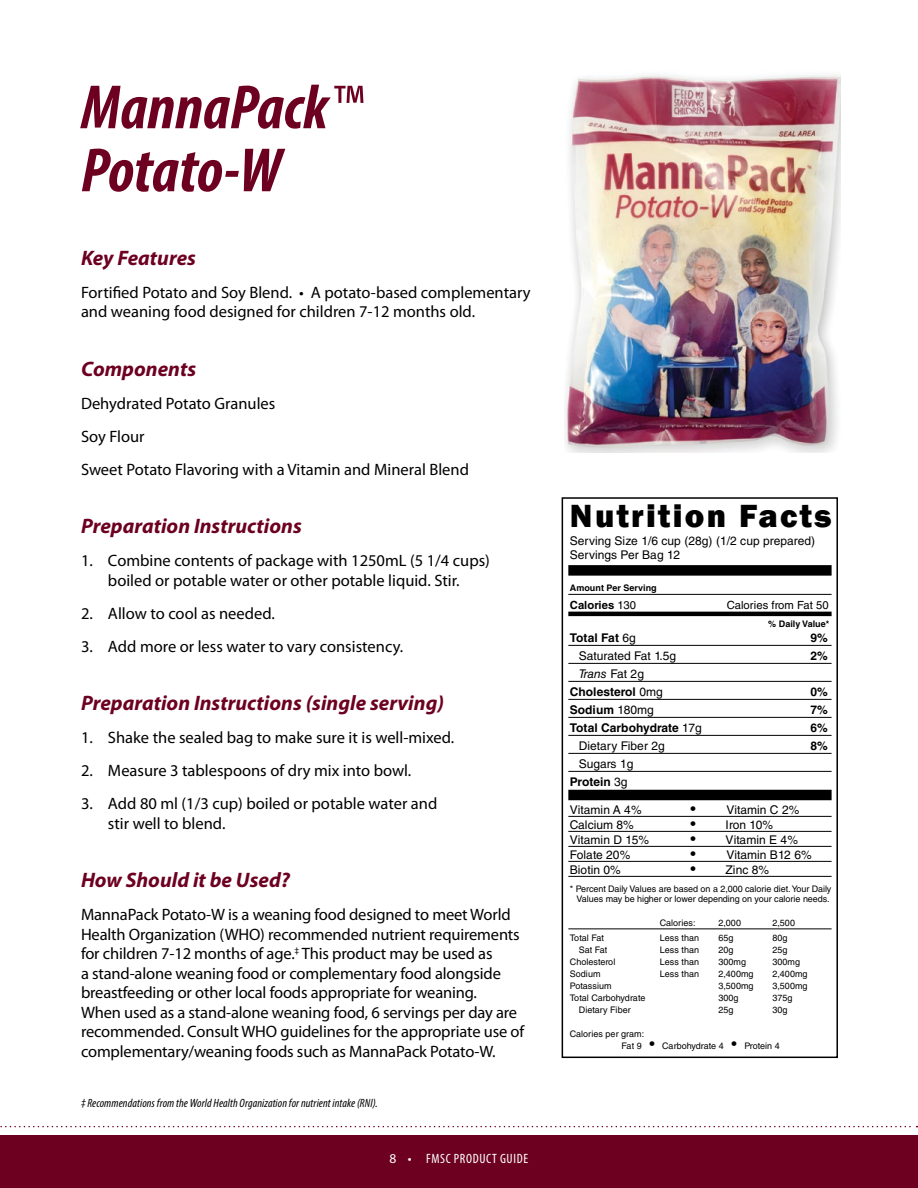
<style>
.page{position:relative;width:918px;height:1188px;background:#fff}
.page>*{position:absolute;margin:0;border:0;box-sizing:border-box;transform-origin:0 0}
.t1{font:italic 700 condensed 63px/63px "Myriad Pro";color:#6d0020}
.t2{font:800 33px "Franklin Gothic";letter-spacing:.07em;color:#000}
.t3{font:italic 700 21px "Myriad Pro";color:#6d0020}
.t4{font:16.5px/19.5px "Myriad Pro";letter-spacing:-.01em;color:#000}
.t5{font:15px "Helvetica LT Std";color:#000}
.t6{font:condensed 13.5px "Myriad Pro";letter-spacing:.05em;color:#fff}
.t7{font:12px/13.5px "Helvetica LT Std";letter-spacing:.005em;color:#000}
.t8{font:700 12px/18px "Helvetica LT Std";letter-spacing:.005em;color:#000}
.t9{font:italic condensed 12px "Myriad Pro";letter-spacing:.01em;color:#000}
.t10{font:11.25px "Helvetica LT Std";letter-spacing:.005em;color:#000}
.t11{font:700 11.25px "Helvetica LT Std";letter-spacing:.005em;color:#000}
.t12{font:9px/10.5px "Helvetica LT Std";letter-spacing:.005em;color:#000;text-align:center}
.t13{font:700 9px "Helvetica LT Std";letter-spacing:.005em;color:#000}
.s1{font-weight:400}
.s2{font-stretch:normal}
.s3{font-weight:400;font-style:italic}
.s4{font-weight:700}
.s5{font-size:15px}
</style>
<div class="page">
<div style="left:0;top:1136px;width:918px;height:52px;background:#6d0020"></div>
<svg style="left:0;top:1126px;width:917px;height:1px"></svg>
<img style="left:565px;top:73px;width:275px;height:379px">
<div style="left:562px;top:497px;width:276px;height:561px;border:2px solid #000"></div>
<div style="left:568px;top:565px;width:264px;height:11px;background:#000"></div>
<div style="left:568px;top:790px;width:264px;height:10px;background:#000"></div>
<hr style="left:568px;top:612px;width:264px;height:4px;background:#000">
<hr style="left:568px;top:594px;width:264px;height:1px;background:#000">
<hr style="left:568px;top:645px;width:264px;height:1px;background:#000">
<hr style="left:568px;top:663px;width:264px;height:1px;background:#000">
<hr style="left:568px;top:681px;width:264px;height:1px;background:#000">
<hr style="left:568px;top:699px;width:264px;height:1px;background:#000">
<hr style="left:568px;top:717px;width:264px;height:1px;background:#000">
<hr style="left:568px;top:735px;width:264px;height:1px;background:#000">
<hr style="left:568px;top:753px;width:264px;height:1px;background:#000">
<hr style="left:568px;top:771px;width:264px;height:1px;background:#000">
<hr style="left:568px;top:816px;width:264px;height:1px;background:#000">
<hr style="left:568px;top:831px;width:264px;height:1px;background:#000">
<hr style="left:568px;top:846px;width:264px;height:1px;background:#000">
<hr style="left:568px;top:861px;width:264px;height:1px;background:#000">
<hr style="left:568px;top:876px;width:264px;height:1px;background:#000">
<hr style="left:568px;top:929px;width:264px;height:1px;background:#000">
<h1 class="t1" style="left:81px;top:75px;width:283px">MannaPack<span class="s1">™<br></span>Potato-W</h1>
<p class="t3" style="left:81px;top:244px;width:117px">Key Features</p>
<p class="t4" style="left:81px;top:282px;width:451px">Fortified Potato and Soy Blend. • A potato-based complementary and weaning food designed for children 7-12 months old.</p>
<p class="t3" style="left:81px;top:355px;width:117px">Components</p>
<p class="t4" style="left:81px;top:386px;width:390px;line-height:33px">Dehydrated Potato Granules<br>Soy Flour<br>Sweet Potato Flavoring with a Vitamin and Mineral Blend</p>
<p class="t3" style="left:81px;top:513px;width:222px">Preparation Instructions</p>
<p class="t4" style="left:81px;top:551px;width:410px;text-align:center">1. Combine contents of package with 1250mL (5 1/4 cups) boiled or potable water or other potable liquid. Stir.</p>
<p class="t4" style="left:81px;top:603px;width:195px">2. Allow to cool as needed.</p>
<p class="t4" style="left:81px;top:636px;width:324px">3. Add more or less water to vary consistency.</p>
<p class="t3" style="left:81px;top:690px;width:365px">Preparation Instructions (single serving)</p>
<p class="t4" style="left:81px;top:728px;width:375px">1. Shake the sealed bag to make sure it is well-mixed.</p>
<p class="t4" style="left:81px;top:761px;width:332px">2. Measure 3 tablespoons of dry mix into bowl.</p>
<p class="t4" style="left:108px;top:794px;width:331px;text-indent:-27px">3. Add 80 ml (1/3 cup) boiled or potable water and stir well to blend.</p>
<p class="t3" style="left:81px;top:867px;width:211px">How Should it be Used?</p>
<p class="t4" style="left:81px;top:905px;width:445px">MannaPack Potato-W is a weaning food designed to meet World Health Organization (WHO) recommended nutrient requirements for children 7-12 months of age.<sup>‡</sup> This product may be used as<br>a stand-alone weaning food or complementary food alongside breastfeeding or other local foods appropriate for weaning.<br>When used as a stand-alone weaning food, 6 servings per day are recommended. Consult WHO guidelines for the appropriate use of complementary/weaning foods such as MannaPack Potato-W.</p>
<p class="t9" style="left:81px;top:1096px;width:298px">‡ Recommendations from the World Health Organization for nutrient intake (RNI).</p>
<p class="t6" style="left:390px;top:1151px;width:140px"><span class="s2">8 •</span> FMSC PRODUCT GUIDE</p>
<h2 class="t2" style="left:570px;top:495px;width:263px">Nutrition Facts</h2>
<p class="t7" style="left:570px;top:534px;width:247px">Serving Size 1/6 cup (28g) (1/2 cup prepared)<br>Servings Per Bag 12</p>
<p class="t13" style="left:570px;top:582px;width:88px">Amount Per Serving</p>
<p class="t11" style="left:570px;top:598px;width:68px">Calories <span class="s1">130</span></p>
<p class="t10" style="left:727px;top:599px;width:103px">Calories from Fat 50</p>
<p class="t13" style="left:768px;top:618px;width:63px">% Daily Value*</p>
<p class="t8" style="left:570px;top:629px;width:68px">Total Fat <span class="s1">6g</span></p>
<p class="t8" style="left:810px;top:629px;width:19px">9%</p>
<p class="t7" style="left:579px;top:649px;width:99px">Saturated Fat 1.5g</p>
<p class="t8" style="left:810px;top:647px;width:19px">2%</p>
<p class="t8" style="left:570px;top:665px;width:94px;text-indent:9px"><span class="s3">Trans</span> <span class="s1">Fat 2g<br></span>Cholesterol <span class="s1">0mg</span></p>
<p class="t8" style="left:810px;top:683px;width:19px">0%</p>
<p class="t8" style="left:570px;top:701px;width:86px">Sodium <span class="s1">180mg</span></p>
<p class="t8" style="left:810px;top:701px;width:19px">7%</p>
<p class="t8" style="left:570px;top:719px;width:134px">Total Carbohydrate <span class="s1">17g</span></p>
<p class="t8" style="left:810px;top:719px;width:19px">6%</p>
<p class="t7" style="left:579px;top:739px;width:88px">Dietary Fiber 2g</p>
<p class="t8" style="left:810px;top:737px;width:19px">8%</p>
<p class="t7" style="left:570px;top:755px;width:65px;line-height:18px;text-indent:9px">Sugars 1g<br><span class="s4">Protein</span> 3g</p>
<p class="t7" style="left:570px;top:803px;width:73px">Vitamin A 4%</p>
<p class="t5" style="left:691px;top:800px;width:7px">•</p>
<p class="t7" style="left:726px;top:803px;width:75px">Vitamin C 2%</p>
<p class="t7" style="left:570px;top:818px;width:66px">Calcium 8%</p>
<p class="t5" style="left:691px;top:815px;width:7px">•</p>
<p class="t7" style="left:726px;top:818px;width:49px">Iron 10%</p>
<p class="t7" style="left:570px;top:833px;width:81px">Vitamin D 15%</p>
<p class="t5" style="left:691px;top:830px;width:7px">•</p>
<p class="t7" style="left:726px;top:833px;width:74px">Vitamin E 4%</p>
<p class="t7" style="left:570px;top:848px;width:62px">Folate 20%</p>
<p class="t5" style="left:691px;top:845px;width:7px">•</p>
<p class="t7" style="left:726px;top:848px;width:87px">Vitamin B12 6%</p>
<p class="t7" style="left:570px;top:863px;width:53px">Biotin 0%</p>
<p class="t5" style="left:691px;top:860px;width:7px">•</p>
<p class="t7" style="left:726px;top:863px;width:45px">Zinc 8%</p>
<p class="t12" style="left:570px;top:883px;width:263px">* Percent Daily Values are based on a 2,000 calorie diet. Your Daily<br>Values may be higher or lower depending on your calorie needs.</p>
<p class="t12" style="left:660px;top:918px;width:37px">Calories:</p>
<p class="t12" style="left:718px;top:918px;width:24px">2,000</p>
<p class="t12" style="left:772px;top:918px;width:24px">2,500</p>
<p class="t12" style="left:570px;top:933px;width:36px">Total Fat</p>
<p class="t12" style="left:660px;top:933px;width:41px">Less than</p>
<p class="t12" style="left:718px;top:933px;width:17px">65g</p>
<p class="t12" style="left:772px;top:933px;width:17px">80g</p>
<p class="t12" style="left:579px;top:945px;width:30px">Sat Fat</p>
<p class="t12" style="left:660px;top:945px;width:41px">Less than</p>
<p class="t12" style="left:718px;top:945px;width:17px">20g</p>
<p class="t12" style="left:772px;top:945px;width:17px">25g</p>
<p class="t12" style="left:570px;top:957px;width:47px">Cholesterol</p>
<p class="t12" style="left:660px;top:957px;width:41px">Less than</p>
<p class="t12" style="left:718px;top:957px;width:29px">300mg</p>
<p class="t12" style="left:772px;top:957px;width:29px">300mg</p>
<p class="t12" style="left:570px;top:969px;width:32px">Sodium</p>
<p class="t12" style="left:660px;top:969px;width:41px">Less than</p>
<p class="t12" style="left:718px;top:969px;width:37px">2,400mg</p>
<p class="t12" style="left:772px;top:969px;width:37px">2,400mg</p>
<p class="t12" style="left:570px;top:981px;width:43px">Potassium</p>
<p class="t12" style="left:718px;top:981px;width:37px">3,500mg</p>
<p class="t12" style="left:772px;top:981px;width:37px">3,500mg</p>
<p class="t12" style="left:570px;top:993px;width:77px">Total Carbohydrate</p>
<p class="t12" style="left:718px;top:993px;width:22px">300g</p>
<p class="t12" style="left:772px;top:993px;width:22px">375g</p>
<p class="t12" style="left:579px;top:1005px;width:53px">Dietary Fiber</p>
<p class="t12" style="left:718px;top:1005px;width:17px">25g</p>
<p class="t12" style="left:772px;top:1005px;width:17px">30g</p>
<p class="t12" style="left:622px;top:1028px;width:160px;line-height:12px;text-align:left;text-indent:-52px">Calories per gram:<br>Fat 9 <span class="s5">•</span> Carbohydrate 4 <span class="s5">•</span> Protein 4</p>
</div>
